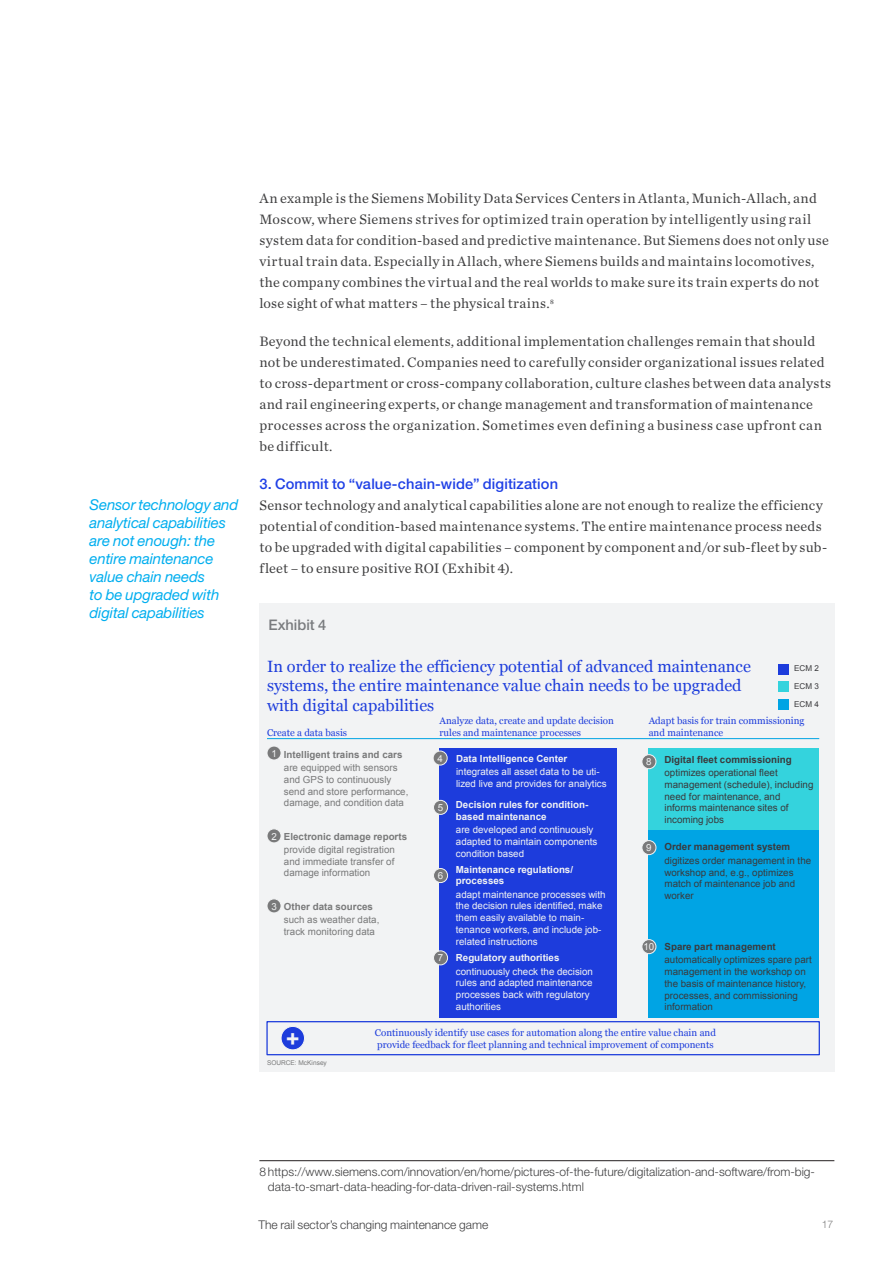
<style>
.page{position:relative;width:893px;height:1263px;background:#fff}
.page>*{position:absolute;margin:0;border:0;box-sizing:border-box;transform-origin:0 0}
.t1{font:700 22.8px "Arial";color:#fff}
.t2{font:16.35px/19.5px "Georgia";color:#1f40e6}
.t3{font:italic 15px/18px "Helvetica Neue LT Std";letter-spacing:-.01em;color:#00aeef}
.t4{font:500 14.7px "Helvetica Neue LT Std";letter-spacing:.01em;color:#1f40e6}
.t5{font:500 14.7px "Helvetica Neue LT Std";color:#7a7c7f}
.t6{font:14.25px/21px "Chronicle Text G1";letter-spacing:.02em;color:#3e3e3f}
.t7{font:300 12px/15px "Helvetica Neue LT Std";color:#3e3e3f}
.t8{font:300 10.5px "Helvetica Neue LT Std";color:#808080}
.t9{font:9.75px/11.7px "Arial";letter-spacing:.005em;color:#fff}
.t10{font:9.75px/11.7px "Arial";letter-spacing:.005em;color:#3e3d40}
.t11{font:9.75px/11.7px "Georgia";color:#1f40e6}
.t12{font:9.75px/11.7px "Arial";letter-spacing:.005em;color:#808080}
.t13{font:700 9.75px/11.7px "Arial";color:#fff}
.t14{font:700 9.75px "Arial";color:#3e3d40}
.t15{font:700 9.75px "Arial";color:#808080}
.t16{font:8.1px/17.2px "Arial";color:#3e3d40}
.t17{font:6.6px "Arial";letter-spacing:-.005em;color:#808080}
</style>
<div class="page">
<hr style="left:259px;top:1160px;width:575px;height:1px;background:#231f20">
<div style="left:259px;top:603px;width:575px;height:468px;background:#f2f3f4"></div>
<div style="left:778px;top:664px;width:10px;height:10px;background:#1d3cdc"></div>
<div style="left:778px;top:681px;width:10px;height:11px;background:#34d3dd"></div>
<div style="left:778px;top:699px;width:10px;height:11px;background:#00a4e4"></div>
<div style="left:649px;top:830px;width:170px;height:187px;background:#00a4e4"></div>
<div style="left:440px;top:748px;width:177px;height:269px;background:#1d3cdc"></div>
<div style="left:267px;top:746px;width:14px;height:14px;background:#79797a;border-radius:50%"></div>
<div style="left:267px;top:746px;width:14px;height:14px;border:1px solid #fff;border-radius:50%"></div>
<div style="left:267px;top:829px;width:14px;height:14px;background:#79797a;border-radius:50%"></div>
<div style="left:267px;top:828px;width:14px;height:15px;border:1px solid #fff;border-radius:50%"></div>
<div style="left:266px;top:1021px;width:554px;height:34px;border:1px solid #1f40e6"></div>
<div style="left:267px;top:899px;width:14px;height:14px;background:#79797a;border-radius:50%"></div>
<div style="left:267px;top:898px;width:14px;height:15px;border:1px solid #fff;border-radius:50%"></div>
<div style="left:649px;top:748px;width:170px;height:82px;background:#34d3dd"></div>
<svg style="left:642px;top:840px;width:14px;height:15px"></svg>
<div style="left:642px;top:840px;width:14px;height:15px;border:1px solid #fff;border-radius:50%"></div>
<svg style="left:642px;top:939px;width:14px;height:15px"></svg>
<div style="left:642px;top:939px;width:14px;height:15px;border:1px solid #fff;border-radius:50%"></div>
<svg style="left:433px;top:800px;width:15px;height:14px"></svg>
<div style="left:433px;top:800px;width:15px;height:15px;border:1px solid #fff;border-radius:50%"></div>
<svg style="left:433px;top:868px;width:15px;height:14px"></svg>
<div style="left:433px;top:868px;width:15px;height:15px;border:1px solid #fff;border-radius:50%"></div>
<svg style="left:433px;top:951px;width:15px;height:14px"></svg>
<div style="left:433px;top:950px;width:15px;height:15px;border:1px solid #fff;border-radius:50%"></div>
<hr style="left:267px;top:738px;width:552px;height:1px;background:#00adef">
<div style="left:642px;top:755px;width:14px;height:14px;background:#79797a;border-radius:50%"></div>
<div style="left:642px;top:754px;width:14px;height:15px;border:1px solid #fff;border-radius:50%"></div>
<svg style="left:281px;top:1026px;width:23px;height:24px"></svg>
<div style="left:281px;top:1026px;width:24px;height:24px;border:1px solid #fff;border-radius:50%"></div>
<div style="left:433px;top:751px;width:14px;height:14px;background:#79797a;border-radius:50%"></div>
<div style="left:433px;top:751px;width:14px;height:14px;border:1px solid #fff;border-radius:50%"></div>
<p class="t3" style="left:90px;top:496px;width:150px">Sensor technology and analytical capabilities are not enough: the entire maintenance value chain needs<br>to be upgraded with digital capabilities</p>
<p class="t6" style="left:259px;top:187px;width:571px">An example is the Siemens Mobility Data Services Centers in Atlanta, Munich-Allach, and Moscow, where Siemens strives for optimized train operation by intelligently using rail system data for condition-based and predictive maintenance. But Siemens does not only use virtual train data. Especially in Allach, where Siemens builds and maintains locomotives, the company combines the virtual and the real worlds to make sure its train experts do not lose sight of what matters – the physical trains.<sup>8</sup></p>
<p class="t6" style="left:259px;top:330px;width:573px">Beyond the technical elements, additional implementation challenges remain that should not be underestimated. Companies need to carefully consider organizational issues related to cross-department or cross-company collaboration, culture clashes between data analysts and rail engineering experts, or change management and transformation of maintenance processes across the organization. Sometimes even defining a business case upfront can be difficult.</p>
<p class="t4" style="left:259px;top:475px;width:300px">3. Commit to “value-chain-wide” digitization</p>
<p class="t6" style="left:259px;top:494px;width:569px">Sensor technology and analytical capabilities alone are not enough to realize the efficiency potential of condition-based maintenance systems. The entire maintenance process needs to be upgraded with digital capabilities – component by component and/or sub-fleet by sub&shy;fleet – to ensure positive ROI (Exhibit 4).</p>
<p class="t5" style="left:268px;top:616px;width:59px">Exhibit 4</p>
<p class="t2" style="left:267px;top:656px;width:485px">In order to realize the efficiency potential of advanced maintenance systems, the entire maintenance value chain needs to be upgraded with digital capabilities</p>
<p class="t16" style="left:794px;top:660px;width:26px">ECM 2<br>ECM 3</p>
<p class="t16" style="left:794px;top:695px;width:26px">ECM 4</p>
<p class="t11" style="left:267px;top:727px;width:82px">Create a data basis</p>
<p class="t11" style="left:439px;top:715px;width:176px">Analyze data, create and update decision rules and maintenance processes</p>
<p class="t11" style="left:649px;top:715px;width:157px">Adapt basis for train commissioning and maintenance</p>
<p class="t9" style="left:646px;top:756px;width:7px">8</p>
<p class="t9" style="left:271px;top:747px;width:7px">1</p>
<p class="t15" style="left:284px;top:747px;width:120px">Intelligent trains and cars</p>
<p class="t12" style="left:284px;top:762px;width:126px">are equipped with sensors and GPS to continuously send and store performance, damage, and condition data</p>
<p class="t13" style="left:456px;top:752px;width:113px">Data Intelligence Center</p>
<p class="t9" style="left:456px;top:766px;width:152px">integrates all asset data to be uti&shy;lized live and provides for analytics</p>
<p class="t9" style="left:437px;top:752px;width:7px">4</p>
<p class="t14" style="left:664px;top:752px;width:129px">Digital fleet commissioning</p>
<p class="t10" style="left:664px;top:767px;width:150px">optimizes operational fleet management (schedule), including need for maintenance, and informs maintenance sites of incoming jobs</p>
<p class="t14" style="left:664px;top:840px;width:127px">Order management system</p>
<p class="t10" style="left:664px;top:854px;width:148px">digitizes order management in the workshop and, e.g., optimizes match of maintenance job and worker</p>
<p class="t13" style="left:456px;top:799px;width:134px">Decision rules for condition&shy;based maintenance</p>
<p class="t9" style="left:456px;top:824px;width:143px">are developed and continuously adapted to maintain components condition based</p>
<p class="t9" style="left:438px;top:802px;width:7px">5</p>
<p class="t9" style="left:271px;top:830px;width:7px">2</p>
<p class="t15" style="left:284px;top:829px;width:125px">Electronic damage reports</p>
<p class="t12" style="left:284px;top:844px;width:112px;text-align:justify">provide digital registration and immediate transfer of damage information</p>
<p class="t9" style="left:646px;top:842px;width:7px">9</p>
<p class="t13" style="left:456px;top:863px;width:119px">Maintenance regulations/ processes</p>
<p class="t9" style="left:456px;top:888px;width:151px">adapt maintenance processes with the decision rules identified, make them easily available to main&shy;tenance workers, and include job&shy;related instructions</p>
<p class="t9" style="left:438px;top:870px;width:7px">6</p>
<p class="t9" style="left:271px;top:900px;width:7px">3</p>
<p class="t15" style="left:284px;top:899px;width:91px">Other data sources</p>
<p class="t12" style="left:284px;top:914px;width:97px">such as weather data, track monitoring data</p>
<p class="t14" style="left:664px;top:940px;width:113px">Spare part management</p>
<p class="t10" style="left:664px;top:954px;width:149px">automatically optimizes spare part management in the workshop on the basis of maintenance history, processes, and commissioning information</p>
<p class="t9" style="left:643px;top:941px;width:12px">10</p>
<p class="t13" style="left:456px;top:952px;width:105px">Regulatory authorities</p>
<p class="t9" style="left:456px;top:965px;width:139px">continuously check the decision rules and adapted maintenance processes back with regulatory authorities</p>
<p class="t9" style="left:438px;top:952px;width:7px">7</p>
<h1 class="t1" style="left:286px;top:1022px;width:15px">+</h1>
<p class="t17" style="left:267px;top:1058px;width:61px">SOURCE: McKinsey</p>
<p class="t11" style="left:375px;top:1027px;width:343px">Continuously identify use cases for automation along the entire value chain and provide feedback for fleet planning and technical improvement of components</p>
<p class="t7" style="left:268px;top:1164px;width:549px;text-indent:-9px">8 https://www.siemens.com/innovation/en/home/pictures-of-the-future/digitalization-and-software/from-big&shy;data-to-smart-data-heading-for-data-driven-rail-systems.html</p>
<p class="t7" style="left:258px;top:1217px;width:231px">The rail sector’s changing maintenance game</p>
<p class="t8" style="left:822px;top:1218px;width:13px">17</p>
</div>
